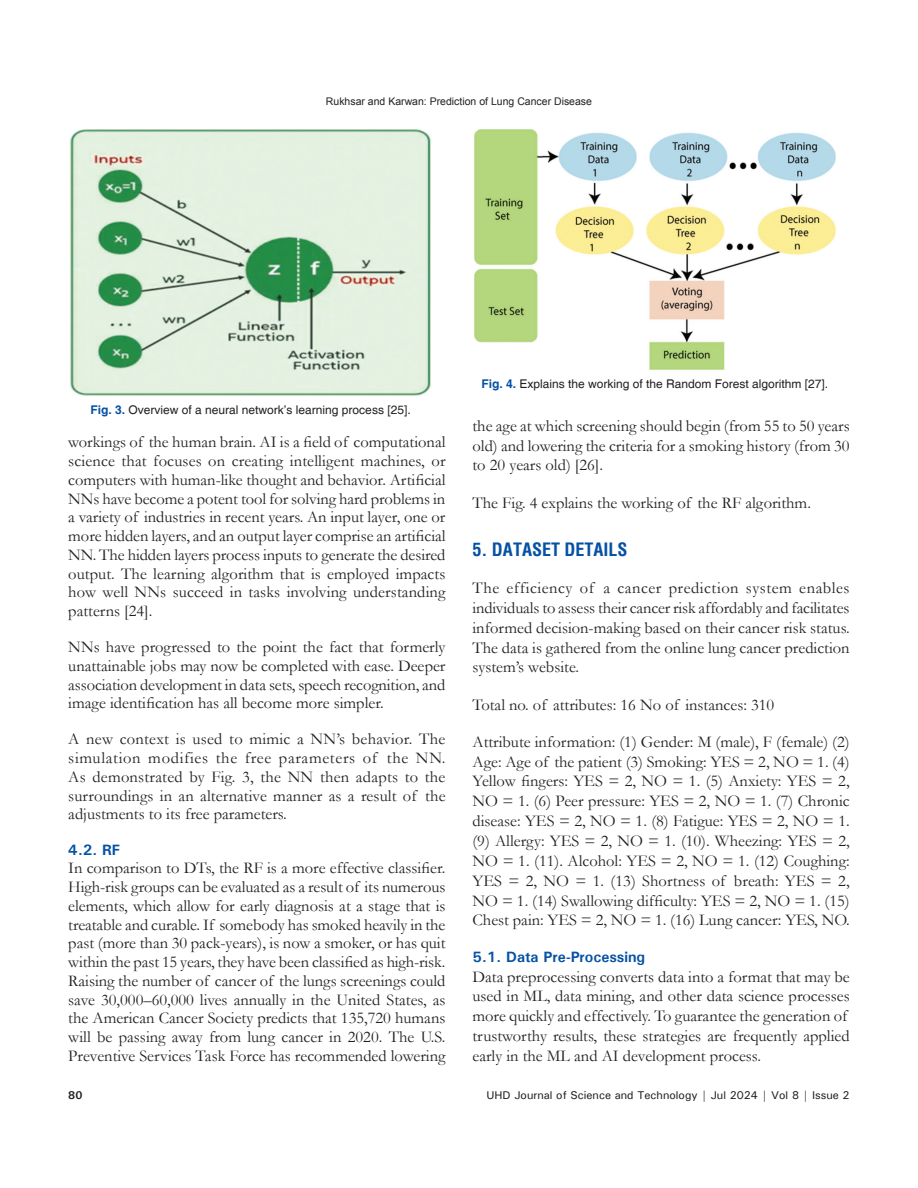
<style>
.page{position:relative;width:918px;height:1188px;background:#fff}
.page>*{position:absolute;margin:0;border:0;box-sizing:border-box;transform-origin:0 0}
.t1{font:700 condensed 18px "Helvetica";color:#0551a4}
.TX{font:16.5px/18.8px "Garamond";color:#231f20;text-align:justify}
.t2{font:700 15px "Univers";color:#0551a4}
.REF{font:12px "Helvetica";color:#231f20}
.t3{font:500 11.25px "Univers";color:#231f20}
.t4{font:700 11.25px "Univers";color:#231f20}
.t5{font:10.5px "Arial";color:#231f20}
.s1{font-weight:700;color:#0551a4}
</style>
<div class="page">
<img style="left:474px;top:129px;width:362px;height:241px">
<img style="left:70px;top:129px;width:361px;height:267px">
<p class="t5" style="left:326px;top:94px;width:268px">Rukhsar and Karwan: Prediction of Lung Cancer Disease</p>
<p class="REF" style="left:91px;top:403px;width:322px"><span class="s1">Fig. 3.</span> Overview of a neural network’s learning process [25].</p>
<p class="TX" style="left:68px;top:433px;width:379px">workings of the human brain. AI is a field of computational science that focuses on creating intelligent machines, or computers with human-like thought and behavior. Artificial NNs have become a potent tool for solving hard problems in a variety of industries in recent years. An input layer, one or more hidden layers, and an output layer comprise an artificial NN. The hidden layers process inputs to generate the desired output. The learning algorithm that is employed impacts how well NNs succeed in tasks involving understanding patterns [24].</p>
<p class="TX" style="left:68px;top:637px;width:379px">NNs have progressed to the point the fact that formerly unattainable jobs may now be completed with ease. Deeper association development in data sets, speech recognition, and image identification has all become more simpler.</p>
<p class="TX" style="left:68px;top:730px;width:379px">A new context is used to mimic a NN’s behavior. The simulation modifies the free parameters of the NN.<br>As demonstrated by Fig. 3, the NN then adapts to the surroundings in an alternative manner as a result of the adjustments to its free parameters.</p>
<h2 class="t2" style="left:68px;top:840px;width:53px">4.2. RF</h2>
<p class="TX" style="left:68px;top:859px;width:379px">In comparison to DTs, the RF is a more effective classifier.<br>High-risk groups can be evaluated as a result of its numerous elements, which allow for early diagnosis at a stage that is treatable and curable. If somebody has smoked heavily in the past (more than 30 pack-years), is now a smoker, or has quit within the past 15 years, they have been classified as high-risk.<br>Raising the number of cancer of the lungs screenings could save 30,000–60,000 lives annually in the United States, as the American Cancer Society predicts that 135,720 humans will be passing away from lung cancer in 2020. The U.S.<br>Preventive Services Task Force has recommended lowering</p>
<p class="REF" style="left:481px;top:376px;width:348px"><span class="s1">Fig. 4.</span> Explains the working of the Random Forest algorithm [27].</p>
<p class="TX" style="left:472px;top:415px;width:379px;line-height:19.8px">the age at which screening should begin (from 55 to 50 years old) and lowering the criteria for a smoking history (from 30 to 20 years old) [26].</p>
<p class="TX" style="left:472px;top:493px;width:340px">The Fig. 4 explains the working of the RF algorithm.</p>
<h1 class="t1" style="left:472px;top:538px;width:157px">5. DATASET DETAILS</h1>
<p class="TX" style="left:472px;top:578px;width:379px;line-height:19.8px">The efficiency of a cancer prediction system enables individuals to assess their cancer risk affordably and facilitates informed decision-making based on their cancer risk status.<br>The data is gathered from the online lung cancer prediction system’s website.</p>
<p class="TX" style="left:472px;top:695px;width:303px">Total no. of attributes: 16 No of instances: 310</p>
<p class="TX" style="left:472px;top:731px;width:379px;line-height:19.8px">Attribute information: (1) Gender: M (male), F (female) (2)<br>Age: Age of the patient (3) Smoking: YES = 2, NO = 1. (4)<br>Yellow fingers: YES = 2, NO = 1. (5) Anxiety: YES = 2, NO = 1. (6) Peer pressure: YES = 2, NO = 1. (7) Chronic disease: YES = 2, NO = 1. (8) Fatigue: YES = 2, NO = 1. (9) Allergy: YES = 2, NO = 1. (10). Wheezing: YES = 2, NO = 1. (11). Alcohol: YES = 2, NO = 1. (12) Coughing:<br>YES = 2, NO = 1. (13) Shortness of breath: YES = 2, NO = 1. (14) Swallowing difficulty: YES = 2, NO = 1. (15)<br>Chest pain: YES = 2, NO = 1. (16) Lung cancer: YES, NO.</p>
<h2 class="t2" style="left:472px;top:947px;width:174px">5.1. Data Pre-Processing</h2>
<p class="TX" style="left:472px;top:966px;width:379px;line-height:19.8px;text-align:left">Data preprocessing converts data into a format that may be used in ML, data mining, and other data science processes more quickly and effectively. To guarantee the generation of trustworthy results, these strategies are frequently applied early in the ML and AI development process.</p>
<p class="t4" style="left:68px;top:1088px;width:16px">80</p>
<p class="t3" style="left:486px;top:1088px;width:365px">UHD Journal of Science and Technology | Jul 2024 | Vol 8 | Issue 2</p>
</div>
